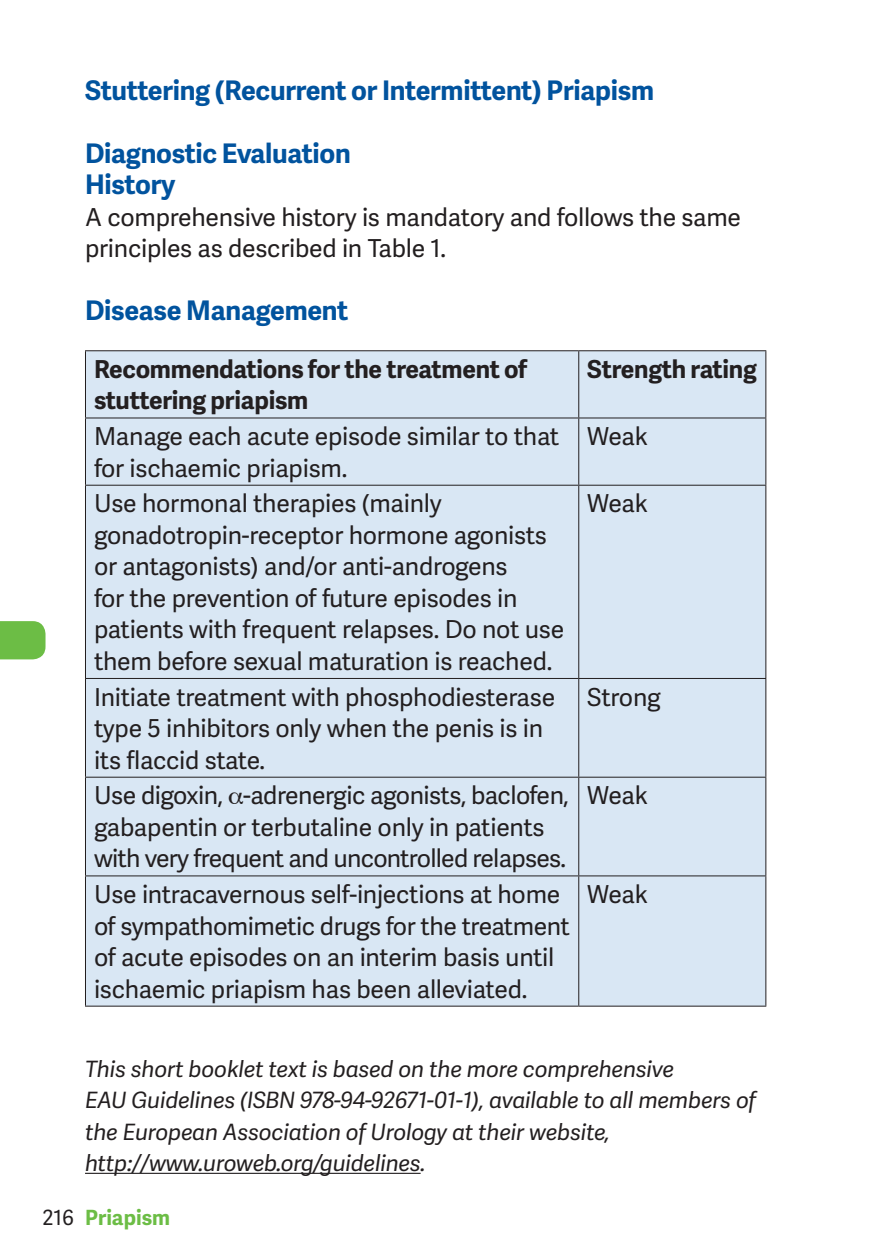
<style>
.page{position:relative;width:893px;height:1259px;background:#fff}
.page>*{position:absolute;margin:0;border:0;box-sizing:border-box;transform-origin:0 0}
.t1{font:700 27px/31.5px "Adelle Sans";letter-spacing:-.01em;color:#01539e}
.t2{font:24.6px/31.5px "Adelle Sans";letter-spacing:-.01em;color:#231f20}
.t3{font:700 24.6px/31.5px "Adelle Sans";letter-spacing:-.01em;color:#231f20}
.t4{font:italic 22.5px/31.5px "Adelle Sans";letter-spacing:-.01em;color:#231f20}
.t5{font:700 21px "Adelle Sans";color:#6cbd45}
.s1{font-weight:400;color:#231f20}
</style>
<div class="page">
<svg style="left:0;top:621px;width:46px;height:38px;background:#73c04e"></svg>
<hr style="left:85px;top:1172px;width:336px;height:2px;background:#231f20">
<div style="left:86px;top:351px;width:679px;height:654px;background:#d9e7f4"></div>
<hr style="left:85px;top:351px;width:1px;height:66px;background:#231f20">
<hr style="left:85px;top:417px;width:494px;height:1px;background:#231f20">
<hr style="left:85px;top:418px;width:1px;height:67px;background:#231f20">
<hr style="left:579px;top:417px;width:187px;height:1px;background:#231f20">
<hr style="left:85px;top:485px;width:494px;height:1px;background:#231f20">
<hr style="left:85px;top:485px;width:1px;height:193px;background:#231f20">
<hr style="left:579px;top:485px;width:187px;height:1px;background:#231f20">
<hr style="left:85px;top:678px;width:494px;height:1px;background:#231f20">
<hr style="left:85px;top:679px;width:1px;height:97px;background:#231f20">
<hr style="left:579px;top:678px;width:187px;height:1px;background:#231f20">
<hr style="left:85px;top:776px;width:494px;height:1px;background:#231f20">
<hr style="left:85px;top:777px;width:1px;height:98px;background:#231f20">
<hr style="left:579px;top:776px;width:187px;height:1px;background:#231f20">
<hr style="left:85px;top:875px;width:494px;height:1px;background:#231f20">
<hr style="left:85px;top:876px;width:1px;height:129px;background:#231f20">
<hr style="left:579px;top:875px;width:187px;height:1px;background:#231f20">
<hr style="left:85px;top:1005px;width:494px;height:1px;background:#231f20">
<hr style="left:579px;top:1005px;width:187px;height:1px;background:#231f20">
<hr style="left:578px;top:351px;width:1px;height:66px;background:#231f20">
<hr style="left:765px;top:351px;width:1px;height:66px;background:#231f20">
<hr style="left:578px;top:418px;width:1px;height:67px;background:#231f20">
<hr style="left:765px;top:418px;width:1px;height:67px;background:#231f20">
<hr style="left:578px;top:485px;width:1px;height:193px;background:#231f20">
<hr style="left:765px;top:485px;width:1px;height:193px;background:#231f20">
<hr style="left:578px;top:679px;width:1px;height:97px;background:#231f20">
<hr style="left:765px;top:679px;width:1px;height:97px;background:#231f20">
<hr style="left:578px;top:777px;width:1px;height:98px;background:#231f20">
<hr style="left:765px;top:777px;width:1px;height:98px;background:#231f20">
<hr style="left:578px;top:876px;width:1px;height:129px;background:#231f20">
<hr style="left:765px;top:876px;width:1px;height:129px;background:#231f20">
<hr style="left:85px;top:350px;width:494px;height:1px;background:#231f20">
<hr style="left:579px;top:350px;width:187px;height:1px;background:#231f20">
<svg style="left:229px;top:793px;width:14px;height:11px"></svg>
<p class="t1" style="left:85px;top:73px;width:571px">Stuttering (Recurrent or Intermittent) Priapism</p>
<p class="t1" style="left:85px;top:136px;width:267px">Diagnostic Evaluation<br>History</p>
<p class="t2" style="left:85px;top:200px;width:657px">A comprehensive history is mandatory and follows the same principles as described in Table 1.</p>
<p class="t1" style="left:85px;top:294px;width:265px">Disease Management</p>
<p class="t3" style="left:94px;top:352px;width:435px">Recommendations for the treatment of stuttering priapism</p>
<p class="t3" style="left:587px;top:352px;width:171px">Strength rating</p>
<p class="t2" style="left:94px;top:420px;width:467px">Manage each acute episode similar to that for ischaemic priapism.</p>
<p class="t2" style="left:587px;top:420px;width:62px">Weak</p>
<p class="t2" style="left:94px;top:487px;width:472px">Use hormonal therapies (mainly gonadotropin-receptor hormone agonists or antagonists) and/or anti-androgens<br>for the prevention of future episodes in patients with frequent relapses. Do not use them before sexual maturation is reached.</p>
<p class="t2" style="left:587px;top:487px;width:62px">Weak</p>
<p class="t2" style="left:94px;top:680px;width:463px">Initiate treatment with phosphodiesterase type 5 inhibitors only when the penis is in its flaccid state.</p>
<p class="t2" style="left:587px;top:680px;width:75px">Strong</p>
<p class="t2" style="left:94px;top:779px;width:476px">Use digoxin, -adrenergic agonists, baclofen, gabapentin or terbutaline only in patients with very frequent and uncontrolled relapses.</p>
<p class="t2" style="left:587px;top:779px;width:62px">Weak</p>
<p class="t2" style="left:94px;top:878px;width:477px">Use intracavernous self-injections at home of sympathomimetic drugs for the treatment of acute episodes on an interim basis until ischaemic priapism has been alleviated.</p>
<p class="t2" style="left:587px;top:878px;width:62px">Weak</p>
<p class="t4" style="left:85px;top:1052px;width:672px">This short booklet text is based on the more comprehensive<br>EAU Guidelines (ISBN 978-94-92671-01-1), available to all members of the European Association of Urology at their website, http://www.uroweb.org/guidelines.</p>
<p class="t5" style="left:43px;top:1202px;width:129px"><span class="s1">216</span> Priapism</p>
</div>
